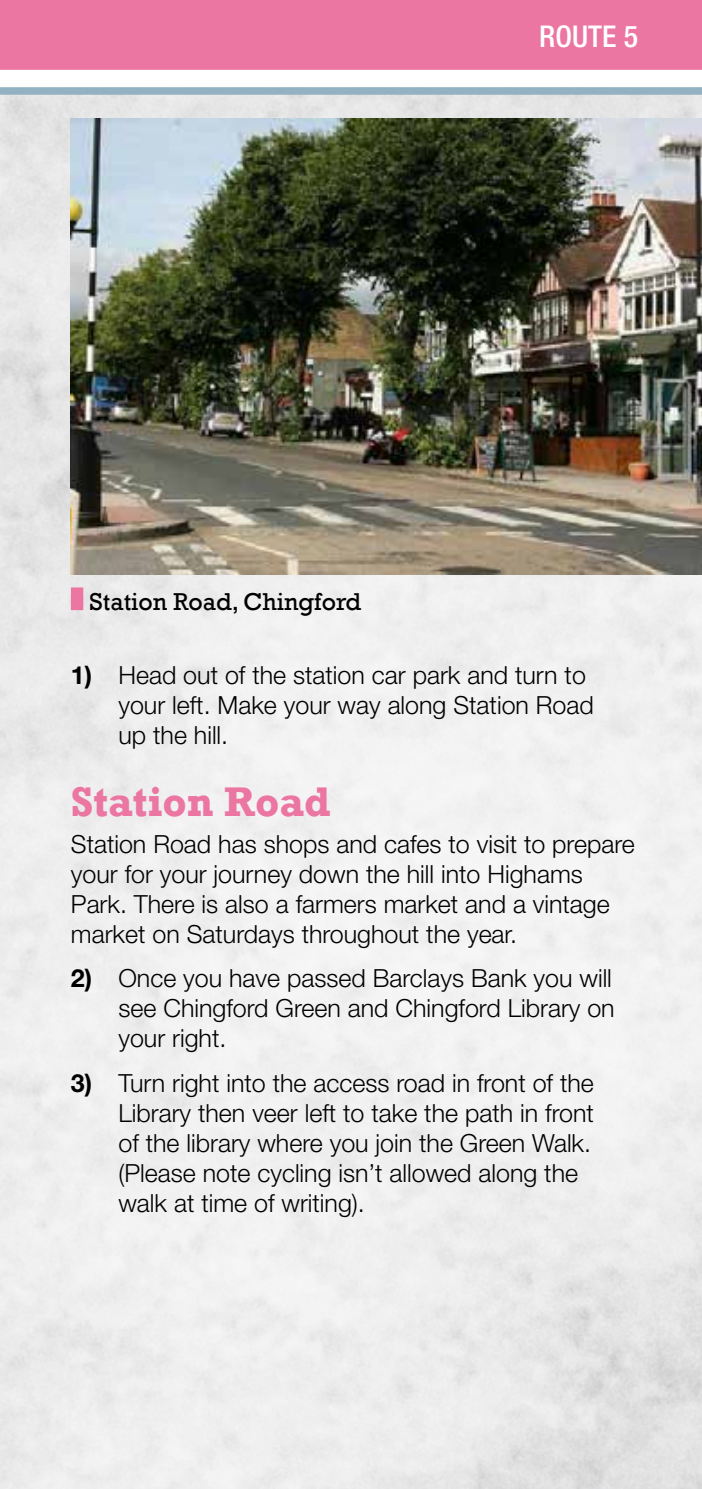
<style>
.page{position:relative;width:702px;height:1489px;background:#fff}
.page>*{position:absolute;margin:0;border:0;box-sizing:border-box;transform-origin:0 0}
.t1{font:700 42.5px "Rockwell";color:#eb76a2}
.t2{font:500 condensed 30px "Helvetica Neue LT";color:#fff}
.t3{font:300 25px/30px "Helvetica Neue LT";color:#000}
.t4{font:25px "Rockwell";color:#000}
.s1{font-weight:700}
</style>
<div class="page">
<div style="left:0;top:87px;width:702px;height:1401px;background:#f0eff0"></div>
<div style="left:0;top:0;width:702px;height:70px;background:#eb76a2"></div>
<div style="left:0;top:87px;width:702px;height:8px;background:#92b2c1"></div>
<img style="left:71px;top:119px;width:631px;height:455px">
<div style="left:71px;top:587px;width:12px;height:23px;background:#eb76a2"></div>
<p class="t2" style="left:539px;top:19px;width:100px">ROUTE 5</p>
<p class="t4" style="left:90px;top:587px;width:273px">Station Road, Chingford</p>
<p class="t3" style="left:118px;top:659px;width:477px;text-indent:-48px"><span class="s1">1)</span> Head out of the station car park and turn to your left. Make your way along Station Road up the hill.</p>
<h1 class="t1" style="left:71px;top:776px;width:261px">Station Road</h1>
<p class="t3" style="left:71px;top:828px;width:565px">Station Road has shops and cafes to visit to prepare your for your journey down the hill into Highams Park. There is also a farmers market and a vintage market on Saturdays throughout the year.</p>
<p class="t3" style="left:118px;top:962px;width:498px;text-align:justify;text-indent:-48px"><span class="s1">2)</span> Once you have passed Barclays Bank you will see Chingford Green and Chingford Library on your right.</p>
<p class="t3" style="left:118px;top:1067px;width:477px;text-indent:-48px"><span class="s1">3)</span> Turn right into the access road in front of the Library then veer left to take the path in front of the library where you join the Green Walk. (Please note cycling isn’t allowed along the walk at time of writing).</p>
</div>
